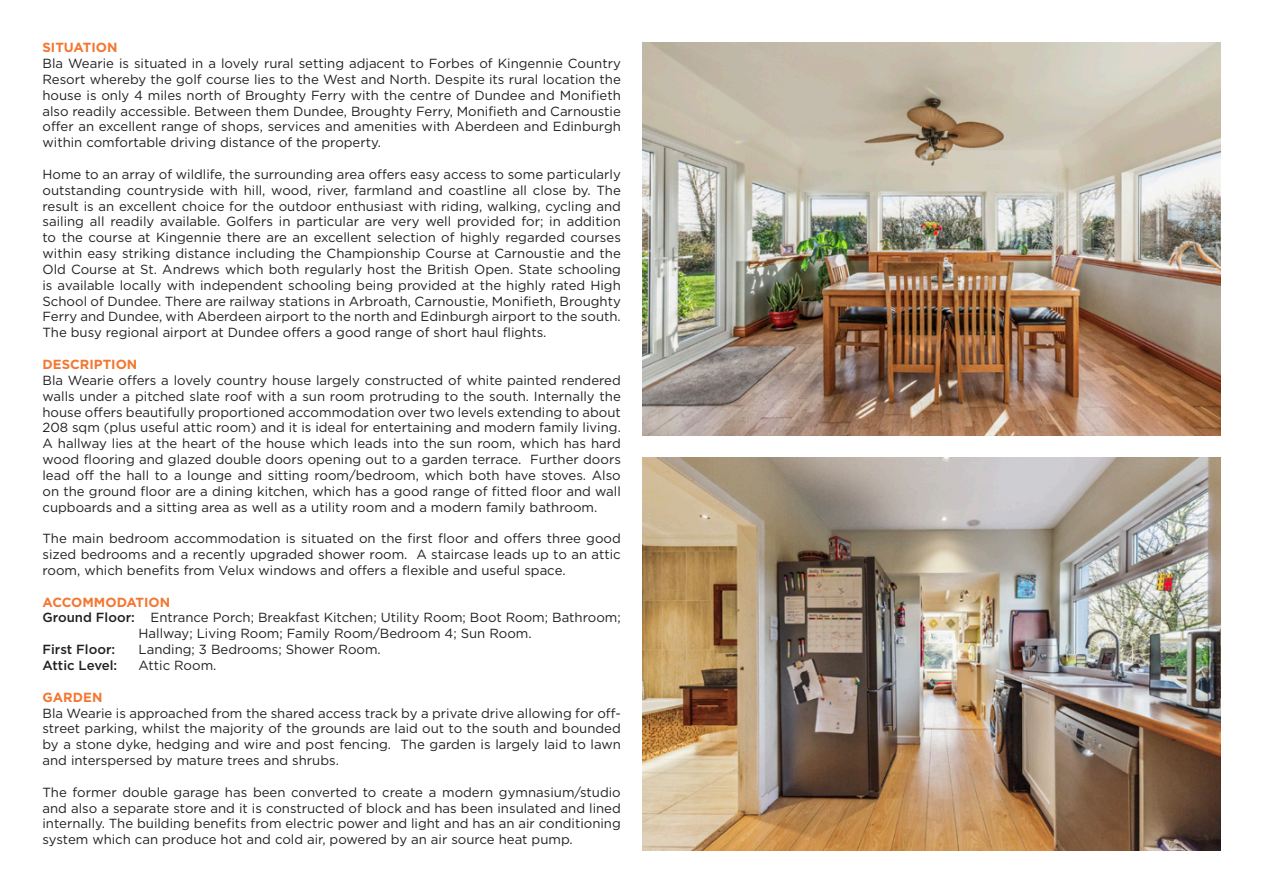
<style>
.page{position:relative;width:1263px;height:893px;background:#fff}
.page>*{position:absolute;margin:0;border:0;box-sizing:border-box;transform-origin:0 0}
.Body_Text{font:13.2px/15.9px "Gotham HTF";color:#231f20;text-align:justify}
.Headings_Text{font:700 13.2px "Gotham HTF";color:#f37731}
.Body_Text-2{font:500 13.2px "Gotham HTF";color:#231f20}
.s1{font-weight:500}
</style>
<div class="page">
<img style="left:642px;top:457px;width:578px;height:393px">
<img style="left:642px;top:43px;width:578px;height:393px">
<p class="Headings_Text" style="left:43px;top:40px;width:76px">SITUATION</p>
<p class="Body_Text" style="left:43px;top:55px;width:580px">Bla Wearie is situated in a lovely rural setting adjacent to Forbes of Kingennie Country Resort whereby the golf course lies to the West and North. Despite its rural location the house is only 4 miles north of Broughty Ferry with the centre of Dundee and Monifieth also readily accessible. Between them Dundee, Broughty Ferry, Monifieth and Carnoustie offer an excellent range of shops, services and amenities with Aberdeen and Edinburgh within comfortable driving distance of the property.</p>
<p class="Body_Text" style="left:43px;top:166px;width:580px">Home to an array of wildlife, the surrounding area offers easy access to some particularly outstanding countryside with hill, wood, river, farmland and coastline all close by. The result is an excellent choice for the outdoor enthusiast with riding, walking, cycling and sailing all readily available. Golfers in particular are very well provided for; in addition to the course at Kingennie there are an excellent selection of highly regarded courses within easy striking distance including the Championship Course at Carnoustie and the Old Course at St. Andrews which both regularly host the British Open. State schooling is available locally with independent schooling being provided at the highly rated High School of Dundee. There are railway stations in Arbroath, Carnoustie, Monifieth, Broughty Ferry and Dundee, with Aberdeen airport to the north and Edinburgh airport to the south.<br>The busy regional airport at Dundee offers a good range of short haul flights.</p>
<p class="Headings_Text" style="left:43px;top:357px;width:96px">DESCRIPTION</p>
<p class="Body_Text" style="left:43px;top:372px;width:580px">Bla Wearie offers a lovely country house largely constructed of white painted rendered walls under a pitched slate roof with a sun room protruding to the south. Internally the house offers beautifully proportioned accommodation over two levels extending to about 208 sqm (plus useful attic room) and it is ideal for entertaining and modern family living.<br>A hallway lies at the heart of the house which leads into the sun room, which has hard wood flooring and glazed double doors opening out to a garden terrace. Further doors lead off the hall to a lounge and sitting room/bedroom, which both have stoves. Also on the ground floor are a dining kitchen, which has a good range of fitted floor and wall cupboards and a sitting area as well as a utility room and a modern family bathroom.</p>
<p class="Body_Text" style="left:43px;top:530px;width:580px">The main bedroom accommodation is situated on the first floor and offers three good sized bedrooms and a recently upgraded shower room. A staircase leads up to an attic room, which benefits from Velux windows and offers a flexible and useful space.</p>
<p class="Headings_Text" style="left:43px;top:594px;width:129px">ACCOMMODATION</p>
<p class="Body_Text" style="left:43px;top:610px;width:580px"><span class="s1">Ground Floor:</span> Entrance Porch; Breakfast Kitchen; Utility Room; Boot Room; Bathroom;</p>
<p class="Body_Text" style="left:139px;top:625px;width:395px">Hallway; Living Room; Family Room/Bedroom 4; Sun Room.</p>
<p class="Body_Text-2" style="left:43px;top:642px;width:74px">First Floor:</p>
<p class="Body_Text" style="left:139px;top:641px;width:244px">Landing; 3 Bedrooms; Shower Room.</p>
<p class="Body_Text-2" style="left:43px;top:658px;width:76px">Attic Level:</p>
<p class="Body_Text" style="left:139px;top:657px;width:79px">Attic Room.</p>
<p class="Headings_Text" style="left:43px;top:689px;width:61px">GARDEN</p>
<p class="Body_Text" style="left:43px;top:705px;width:580px">Bla Wearie is approached from the shared access track by a private drive allowing for off&shy;street parking, whilst the majority of the grounds are laid out to the south and bounded by a stone dyke, hedging and wire and post fencing. The garden is largely laid to lawn and interspersed by mature trees and shrubs.</p>
<p class="Body_Text" style="left:43px;top:784px;width:580px">The former double garage has been converted to create a modern gymnasium/studio and also a separate store and it is constructed of block and has been insulated and lined internally. The building benefits from electric power and light and has an air conditioning system which can produce hot and cold air, powered by an air source heat pump.</p>
</div>
